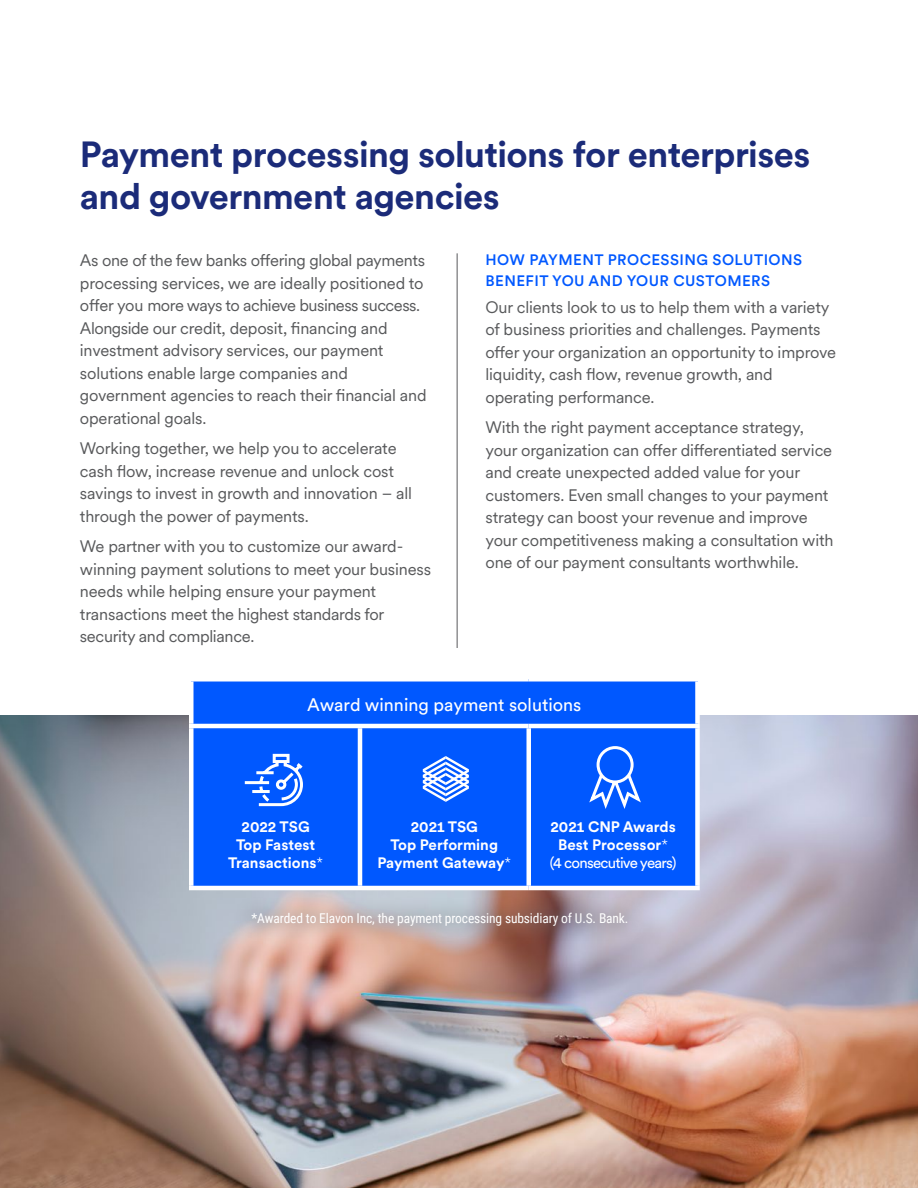
<style>
.page{position:relative;width:918px;height:1188px;background:#fff}
.page>*{position:absolute;margin:0;border:0;box-sizing:border-box;transform-origin:0 0}
.t1{font:700 36px/42px "U.S.Bank Circular";letter-spacing:-.015em;color:#1b2b79}
.t2{font:18px "U.S.Bank Circular";color:#fff}
.t3{font:16.5px/22.5px "U.S.Bank Circular";letter-spacing:-.01em;color:#58595b}
.t4{font:700 15px/18px "U.S.Bank Circular";color:#fff;text-align:center}
.t5{font:500 15px/21px "U.S.Bank Circular";letter-spacing:.03em;color:#0058ff}
.t6{font:13.5px "Roboto Condensed";letter-spacing:-.01em;color:#fff}
.s1{font-weight:300}
.s2{font-weight:400}
</style>
<div class="page">
<img style="left:0;top:716px;width:918px;height:472px">
<hr style="left:457px;top:253px;width:1px;height:395px;background:#58595b">
<div style="left:191px;top:679px;width:507px;height:47px;background:#0058ff"></div>
<div style="left:194px;top:728px;width:501px;height:158px;background:#0058ff"></div>
<div style="left:189px;top:677px;width:171px;height:5px;background:#fff"></div>
<div style="left:189px;top:682px;width:5px;height:42px;background:#fff"></div>
<div style="left:360px;top:677px;width:169px;height:5px;background:#fff"></div>
<div style="left:529px;top:677px;width:171px;height:5px;background:#fff"></div>
<div style="left:695px;top:682px;width:5px;height:42px;background:#fff"></div>
<hr style="left:189px;top:724px;width:171px;height:4px;background:#fff">
<div style="left:189px;top:728px;width:5px;height:158px;background:#fff"></div>
<hr style="left:360px;top:724px;width:169px;height:4px;background:#fff">
<hr style="left:358px;top:728px;width:4px;height:158px;background:#fff">
<hr style="left:529px;top:724px;width:171px;height:4px;background:#fff">
<div style="left:526px;top:728px;width:5px;height:158px;background:#fff"></div>
<div style="left:695px;top:728px;width:5px;height:158px;background:#fff"></div>
<hr style="left:189px;top:886px;width:171px;height:4px;background:#fff">
<hr style="left:360px;top:886px;width:169px;height:4px;background:#fff">
<hr style="left:529px;top:886px;width:171px;height:4px;background:#fff">
<svg style="left:589px;top:745px;width:52px;height:78px"></svg>
<svg style="left:242px;top:752px;width:64px;height:56px"></svg>
<svg style="left:423px;top:756px;width:46px;height:46px"></svg>
<div style="left:234px;top:894px;width:411px;height:50px;background:#717073;opacity:.4"></div>
<h1 class="t1" style="left:80px;top:132px;width:732px">Payment processing solutions for enterprises and government agencies</h1>
<p class="t3" style="left:80px;top:248px;width:348px">As one of the few banks offering global payments processing services, we are ideally positioned to offer you more ways to achieve business success.<br>Alongside our credit, deposit, financing and investment advisory services, our payment solutions enable large companies and government agencies to reach their financial and operational goals.</p>
<p class="t3" style="left:80px;top:437px;width:334px">Working together, we help you to accelerate cash flow, increase revenue and unlock cost savings to invest in growth and innovation – all through the power of payments.</p>
<p class="t3" style="left:80px;top:535px;width:353px">We partner with you to customize our award&shy;winning payment solutions to meet your business needs while helping ensure your payment transactions meet the highest standards for security and compliance.</p>
<p class="t5" style="left:486px;top:248px;width:318px">HOW PAYMENT PROCESSING SOLUTIONS<br>BENEFIT YOU AND YOUR CUSTOMERS</p>
<p class="t3" style="left:485px;top:295px;width:352px">Our clients look to us to help them with a variety of business priorities and challenges. Payments offer your organization an opportunity to improve liquidity, cash flow, revenue growth, and operating performance.</p>
<p class="t3" style="left:485px;top:416px;width:350px">With the right payment acceptance strategy, your organization can offer differentiated service and create unexpected added value for your customers. Even small changes to your payment strategy can boost your revenue and improve your competitiveness making a consultation with one of our payment consultants worthwhile.</p>
<p class="t2" style="left:307px;top:693px;width:276px">Award winning payment solutions</p>
<p class="t4" style="left:228px;top:817px;width:97px">2022 TSG<br>Top Fastest<br>Transactions<span class="s1">*</span></p>
<p class="t4" style="left:377px;top:817px;width:135px">2021 TSG<br>Top Performing<br>Payment Gateway<span class="s1">*</span></p>
<p class="t4" style="left:550px;top:817px;width:128px">2021 CNP Awards<br>Best Processor<span class="s1">*<br></span><span class="s2">(4 consecutive years)</span></p>
<p class="t6" style="left:252px;top:909px;width:378px">*Awarded to Elavon Inc, the payment processing subsidiary of U.S. Bank.</p>
</div>
